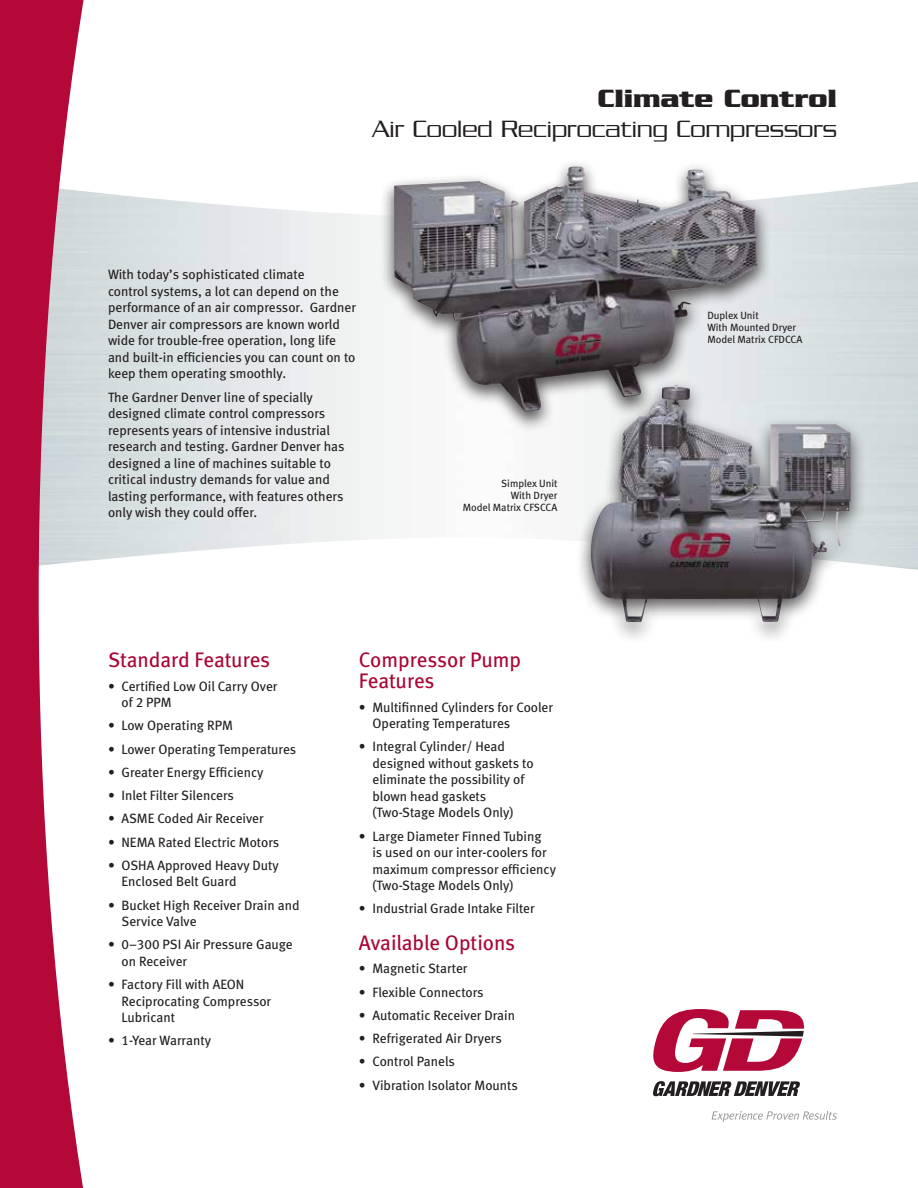
<style>
.page{position:relative;width:918px;height:1188px;background:#fff}
.page>*{position:absolute;margin:0;border:0;box-sizing:border-box;transform-origin:0 0}
.t1{font:700 27px "Serpentine LT";color:#231f20}
.t2{font:300 25.5px "Serpentine LT";color:#231f20}
.t3{font:21px/21px "Meta Book LF";letter-spacing:-.005em;color:#a90533}
.t4{font:13.5px/16.5px "Meta Book LF";color:#231f20}
.t5{font:10.5px/12px "Meta Book LF";color:#231f20;text-align:right}
</style>
<div class="page">
<svg style="left:0;top:0;width:86px;height:1188px;fill:#b30838"></svg>
<svg style="left:653px;top:1009px;width:151px;height:63px"></svg>
<svg style="left:653px;top:1081px;width:147px;height:15px"></svg>
<svg style="left:712px;top:1111px;width:125px;height:11px"></svg>
<div style="left:379px;top:159px;width:393px;height:273px;background:#231f20;opacity:.75"></div>
<img style="left:394px;top:167px;width:363px;height:245px">
<div style="left:576px;top:378px;width:290px;height:266px;background:#231f20;opacity:.75"></div>
<img style="left:590px;top:385px;width:261px;height:237px">
<h1 class="t1" style="left:597px;top:83px;width:241px">Climate Control</h1>
<h2 class="t2" style="left:372px;top:115px;width:466px">Air Cooled Reciprocating Compressors</h2>
<p class="t4" style="left:108px;top:266px;width:250px">With today’s sophisticated climate<br>control systems, a lot can depend on the performance of an air compressor. Gardner Denver air compressors are known world wide for trouble-free operation, long life and built-in efficiencies you can count on to keep them operating smoothly.</p>
<p class="t4" style="left:108px;top:388px;width:238px">The Gardner Denver line of specially designed climate control compressors represents years of intensive industrial research and testing. Gardner Denver has designed a line of machines suitable to critical industry demands for value and lasting performance, with features others only wish they could offer.</p>
<p class="t5" style="left:463px;top:477px;width:96px">Simplex Unit<br>With Dryer<br>Model Matrix CFSCCA</p>
<p class="t5" style="left:707px;top:309px;width:97px;text-align:left">Duplex Unit<br>With Mounted Dryer<br>Model Matrix CFDCCA</p>
<h3 class="t3" style="left:108px;top:649px;width:164px">Standard Features</h3>
<p class="t4" style="left:122px;top:678px;width:157px;text-indent:-14px">• Certified Low Oil Carry Over of 2 PPM</p>
<p class="t4" style="left:108px;top:717px;width:126px">• Low Operating RPM</p>
<p class="t4" style="left:108px;top:741px;width:190px">• Lower Operating Temperatures</p>
<p class="t4" style="left:108px;top:764px;width:157px">• Greater Energy Efficiency</p>
<p class="t4" style="left:108px;top:787px;width:127px">• Inlet Filter Silencers</p>
<p class="t4" style="left:108px;top:810px;width:157px">• ASME Coded Air Receiver</p>
<p class="t4" style="left:108px;top:833px;width:173px">• NEMA Rated Electric Motors</p>
<p class="t4" style="left:122px;top:857px;width:159px;text-indent:-14px">• OSHA Approved Heavy Duty<br>Enclosed Belt Guard</p>
<p class="t4" style="left:122px;top:896px;width:180px;text-indent:-14px">• Bucket High Receiver Drain and<br>Service Valve</p>
<p class="t4" style="left:122px;top:936px;width:173px;text-indent:-14px">• 0–300 PSI Air Pressure Gauge on Receiver</p>
<p class="t4" style="left:122px;top:976px;width:151px;text-indent:-14px">• Factory Fill with AEON<br>Reciprocating Compressor<br>Lubricant</p>
<p class="t4" style="left:108px;top:1032px;width:105px">• 1-Year Warranty</p>
<h3 class="t3" style="left:359px;top:649px;width:164px">Compressor Pump<br>Features</h3>
<p class="t4" style="left:372px;top:699px;width:182px;text-indent:-14px">• Multifinned Cylinders for Cooler<br>Operating Temperatures</p>
<p class="t4" style="left:372px;top:738px;width:163px;text-indent:-14px">• Integral Cylinder/ Head designed without gaskets to eliminate the possibility of blown head gaskets (Two-Stage Models Only)</p>
<p class="t4" style="left:372px;top:827px;width:185px;text-indent:-14px">• Large Diameter Finned Tubing<br>is used on our inter-coolers for maximum compressor efficiency (Two-Stage Models Only)</p>
<p class="t4" style="left:359px;top:900px;width:177px">• Industrial Grade Intake Filter</p>
<h3 class="t3" style="left:359px;top:932px;width:158px">Available Options</h3>
<p class="t4" style="left:359px;top:960px;width:110px">• Magnetic Starter</p>
<p class="t4" style="left:359px;top:984px;width:126px">• Flexible Connectors</p>
<p class="t4" style="left:359px;top:1007px;width:158px">• Automatic Receiver Drain</p>
<p class="t4" style="left:359px;top:1030px;width:144px">• Refrigerated Air Dryers</p>
<p class="t4" style="left:359px;top:1053px;width:98px">• Control Panels</p>
<p class="t4" style="left:359px;top:1076px;width:160px">• Vibration Isolator Mounts</p>
</div>
